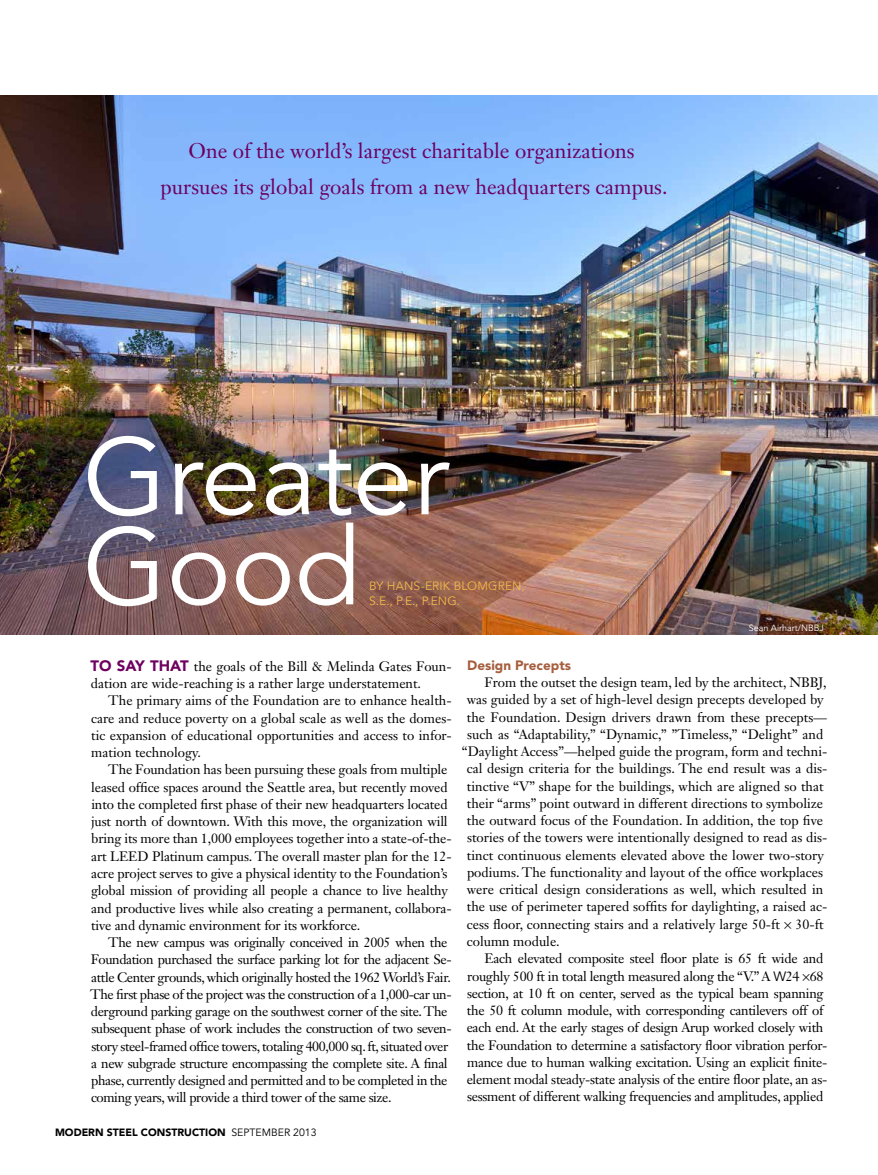
<style>
.page{position:relative;width:878px;height:1175px;background:#fff}
.page>*{position:absolute;margin:0;border:0;box-sizing:border-box;transform-origin:0 0}
.t1{font:108px/90px "Avenir LT Std";color:#fff}
.t2{font:21px/36px "Janson Text LT Std";color:#6e005f;text-align:center}
.t3{font:13.5px/17.2px "Janson Text LT Std";letter-spacing:-.01em;color:#000}
.t4{font:13.5px/17.2px "Janson Text LT Std";letter-spacing:-.03em;color:#000}
.t5{font:900 13.5px "Avenir LT Std";color:#a75e3e}
.t6{font:12px/15px "Avenir LT Std";letter-spacing:.015em;color:#f1b94a}
.t7{font:900 10.5px "Avenir LT Std";color:#000}
.t8{font:9px "Avenir LT Std";color:#fff}
.s1{font-family:"Avenir LT Std";font-weight:900;font-size:15px;color:#6e005f}
.s2{font-weight:400}
.s3{font-family:"Avenir LT Std"}
</style>
<div class="page">
<img style="left:0;top:96px;width:878px;height:538px">
<h2 class="t2" style="left:161px;top:133px;width:508px">One of the world’s largest charitable organizations pursues its global goals from a new headquarters campus.</h2>
<h1 class="t1" style="left:83px;top:435px;width:368px">GREATER<br>GOOD</h1>
<p class="t6" style="left:369px;top:578px;width:157px">BY HANS-ERIK BLOMG REN,<br>S.E., P.E., P.ENG .</p>
<p class="t8" style="left:748px;top:623px;width:60px">SEAN AIRHART/NBB</p>
<p class="t8" style="left:819px;top:623px;width:6px">J</p>
<p class="t3" style="left:90px;top:657px;width:362px"><span class="s1">To say t hat</span> the goals of the Bill &amp; Melinda Gates Foun&shy;dation are wide-reaching is a rather large understatement.</p>
<p class="t3" style="left:91px;top:692px;width:362px;text-align:justify;text-indent:17px">The primary aims of the Foundation are to enhance health&shy;care and reduce poverty on a global scale as well as the domes&shy;tic expansion of educational opportunities and access to infor&shy;mation technology.</p>
<p class="t3" style="left:91px;top:761px;width:362px;text-indent:17px">The Foundation has been pursuing these goals from multiple leased office spaces around the Seattle area, but recently moved into the completed first phase of their new headquarters located just north of downtown. With this move, the organization will bring its more than 1,000 employees together into a state-of-the&shy;art LEED Platinum campus. The overall master plan for the 12- acre project serves to give a physical identity to the Foundation’s global mission of providing all people a chance to live healthy and productive lives while also creating a permanent, collabora&shy;tive and dynamic environment for its workforce.</p>
<p class="t4" style="left:90px;top:933px;width:363px;text-indent:18px">The new campus was originally conceived in 2005 when the Foundation purchased the surface parking lot for the adjacent Se&shy;attle Center grounds, which originally hosted the 1962 World’s Fair.<br>The first phase of the project was the construction of a 1,000-car un&shy;derground parking garage on the southwest corner of the site. The subsequent phase of work includes the construction of two seven&shy;story steel-framed office towers, totaling 400,000 sq. ft, situated over a new subgrade structure encompassing the complete site. A final phase, currently designed and permitted and to be completed in the coming years, will provide a third tower of the same size.</p>
<p class="t7" style="left:55px;top:1125px;width:263px">MODERN STEEL CONSTRUCTION <span class="s2">SEPTEMBER 2013</span></p>
<p class="t5" style="left:467px;top:657px;width:106px">Design Precepts</p>
<p class="t3" style="left:484px;top:673px;width:344px">From the outset the design team, led by the architect, NBBJ,</p>
<p class="t3" style="left:466px;top:691px;width:358px">was guided by a set of high-level design precepts developed by</p>
<p class="t3" style="left:467px;top:708px;width:361px">the Foundation. Design drivers drawn from these precepts—</p>
<p class="t3" style="left:467px;top:725px;width:358px">such as “Adaptability,” “Dynamic,” ”Timeless,” “Delight” and</p>
<p class="t3" style="left:461px;top:742px;width:367px">“Daylight Access”—helped guide the program, form and techni-</p>
<p class="t3" style="left:467px;top:760px;width:362px">cal design criteria for the buildings. The end result was a dis-</p>
<p class="t3" style="left:467px;top:777px;width:358px">tinctive “V” shape for the buildings, which are aligned so that</p>
<p class="t3" style="left:467px;top:794px;width:358px">their “arms” point outward in different directions to symbolize</p>
<p class="t3" style="left:467px;top:811px;width:358px">the outward focus of the Foundation. In addition, the top five</p>
<p class="t3" style="left:467px;top:829px;width:362px">stories of the towers were intentionally designed to read as dis-</p>
<p class="t3" style="left:467px;top:846px;width:358px">tinct continuous elements elevated above the lower two-story</p>
<p class="t3" style="left:467px;top:863px;width:357px">podiums. The functionality and layout of the office workplaces</p>
<p class="t3" style="left:466px;top:880px;width:358px">were critical design considerations as well, which resulted in</p>
<p class="t3" style="left:467px;top:898px;width:362px">the use of perimeter tapered soffits for daylighting, a raised ac-</p>
<p class="t3" style="left:467px;top:915px;width:358px">cess floor, connecting stairs and a relatively large 50-ft 30-ft</p>
<p class="t3" style="left:467px;top:932px;width:94px">column module.</p>
<p class="t3" style="left:484px;top:949px;width:340px">Each elevated composite steel floor plate is 65 ft wide and</p>
<p class="t3" style="left:467px;top:967px;width:358px">roughly 500 ft in total length measured along the “V.” A <span class="s3">W</span>24 68</p>
<p class="t3" style="left:467px;top:984px;width:358px">section, at 10 ft on center, served as the typical beam spanning</p>
<p class="t3" style="left:467px;top:1001px;width:358px">the 50 ft column module, with corresponding cantilevers off of</p>
<p class="t3" style="left:466px;top:1018px;width:358px">each end. At the early stages of design Arup worked closely with</p>
<p class="t3" style="left:467px;top:1036px;width:362px">the Foundation to determine a satisfactory floor vibration perfor-</p>
<p class="t3" style="left:467px;top:1053px;width:362px">mance due to human walking excitation. Using an explicit finite-</p>
<p class="t3" style="left:466px;top:1070px;width:362px">element modal steady-state analysis of the entire floor plate, an as-</p>
<p class="t3" style="left:467px;top:1087px;width:358px">sessment of different walking frequencies and amplitudes, applied</p>
</div>
